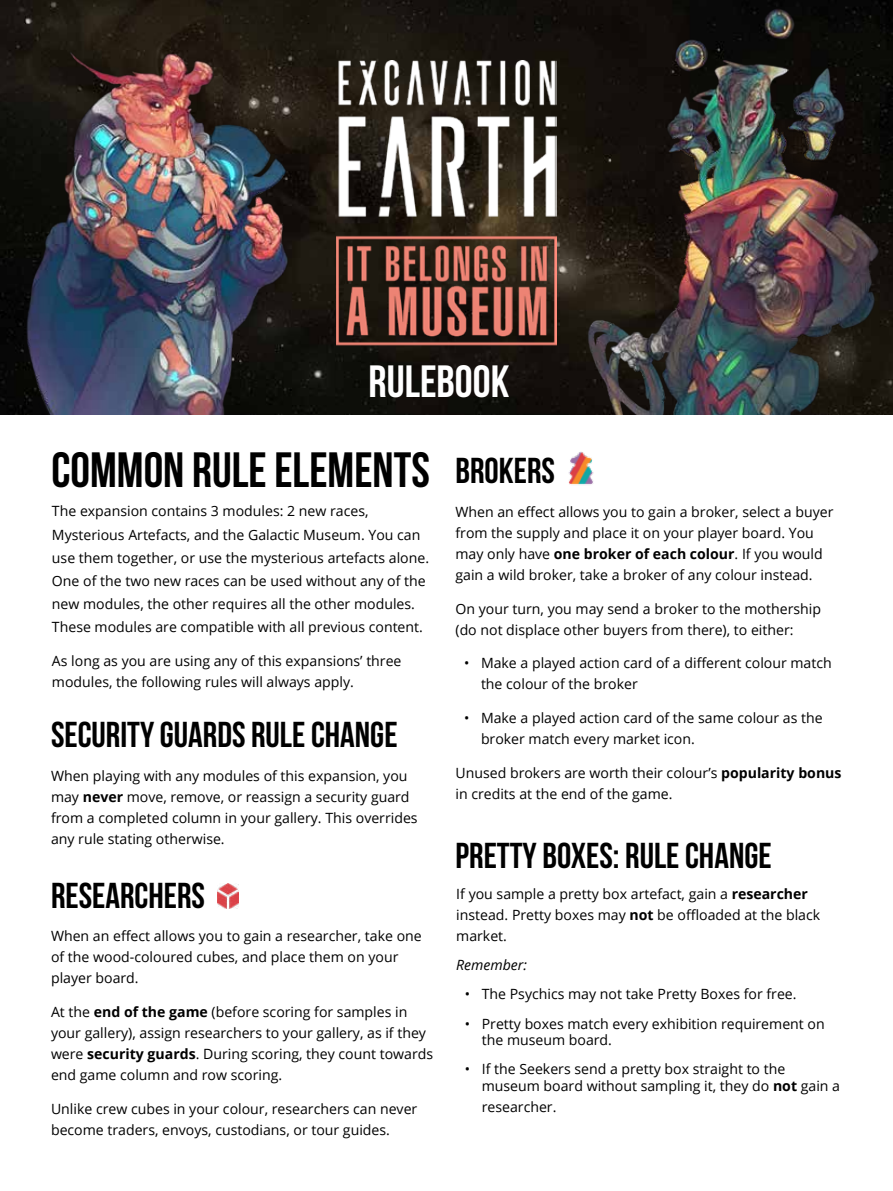
<style>
.page{position:relative;width:893px;height:1191px;background:#fff}
.page>*{position:absolute;margin:0;border:0;box-sizing:border-box;transform-origin:0 0}
.t1{font:700 49.5px "Bebas Neue";color:#000}
.t2{font:700 45.15px "Bebas Neue";color:#fff}
.t3{font:700 36px "Bebas Neue";color:#000}
.t4{font:14.1px/21px "Open Sans";color:#000}
.t5{font:italic 14.1px "Open Sans";color:#000}
.s1{font-weight:700}
</style>
<div class="page">
<img style="left:0;top:0;width:893px;height:414px">
<img style="left:568px;top:452px;width:26px;height:33px">
<img style="left:217px;top:883px;width:21px;height:25px">
<img style="left:570px;top:6px;width:323px;height:408px">
<img style="left:22px;top:19px;width:273px;height:395px">
<img style="left:337px;top:61px;width:219px;height:288px">
<h2 class="t2" style="left:369px;top:357px;width:142px">RULEBOOK</h2>
<h1 class="t1" style="left:51px;top:443px;width:380px">COMMON RULE ELEMENTS</h1>
<p class="t4" style="left:52px;top:499px;width:379px;line-height:23.1px">The expansion contains 3 modules: 2 new races, Mysterious Artefacts, and the Galactic Museum. You can use them together, or use the mysterious artefacts alone.<br>One of the two new races can be used without any of the new modules, the other requires all the other modules.<br>These modules are compatible with all previous content.</p>
<p class="t4" style="left:52px;top:650px;width:351px">As long as you are using any of this expansions’ three modules, the following rules will always apply.</p>
<h3 class="t3" style="left:51px;top:715px;width:348px">SECURITY GUARDS RULE CHANGE</h3>
<p class="t4" style="left:51px;top:765px;width:368px">When playing with any modules of this expansion, you may <span class="s1">never</span> move, remove, or reassign a security guard from a completed column in your gallery. This overrides any rule stating otherwise.</p>
<h3 class="t3" style="left:51px;top:875px;width:156px">RESEARCHERS</h3>
<p class="t4" style="left:51px;top:925px;width:372px">When an effect allows you to gain a researcher, take one of the wood-coloured cubes, and place them on your player board.</p>
<p class="t4" style="left:51px;top:1001px;width:384px">At the <span class="s1">end of the game</span> (before scoring for samples in your gallery), assign researchers to your gallery, as if they were <span class="s1">security guards</span>. During scoring, they count towards end game column and row scoring.</p>
<p class="t4" style="left:51px;top:1098px;width:368px">Unlike crew cubes in your colour, researchers can never become traders, envoys, custodians, or tour guides.</p>
<h3 class="t3" style="left:455px;top:451px;width:101px">BROKERS</h3>
<p class="t4" style="left:455px;top:501px;width:379px">When an effect allows you to gain a broker, select a buyer from the supply and place it on your player board. You may only have <span class="s1">one broker of each colour</span>. If you would gain a wild broker, take a broker of any colour instead.</p>
<p class="t4" style="left:455px;top:597px;width:367px">On your turn, you may send a broker to the mothership (do not displace other buyers from there), to either:</p>
<p class="t4" style="left:481px;top:652px;width:352px;text-indent:-17px">• Make a played action card of a different colour match the colour of the broker</p>
<p class="t4" style="left:481px;top:707px;width:343px;text-indent:-17px">• Make a played action card of the same colour as the broker match every market icon.</p>
<p class="t4" style="left:455px;top:762px;width:388px">Unused brokers are worth their colour’s <span class="s1">popularity bonus </span>in credits at the end of the game.</p>
<h3 class="t3" style="left:455px;top:836px;width:318px">PRETTY BOXES: RULE CHANGE</h3>
<p class="t4" style="left:456px;top:882px;width:365px">If you sample a pretty box artefact, gain a <span class="s1">researcher </span>instead. Pretty boxes may <span class="s1">not</span> be offloaded at the black market.</p>
<p class="t5" style="left:456px;top:955px;width:72px">Remember:</p>
<p class="t4" style="left:465px;top:983px;width:333px">• The Psychics may not take Pretty Boxes for free.</p>
<p class="t4" style="left:482px;top:1014px;width:344px;line-height:16.5px;text-indent:-17px">• Pretty boxes match every exhibition requirement on the museum board.</p>
<p class="t4" style="left:482px;top:1060px;width:360px;line-height:16.5px;text-indent:-17px">• If the Seekers send a pretty box straight to the museum board without sampling it, they do <span class="s1">not</span> gain a</p>
<p class="t4" style="left:482px;top:1095px;width:76px">researcher.</p>
</div>
